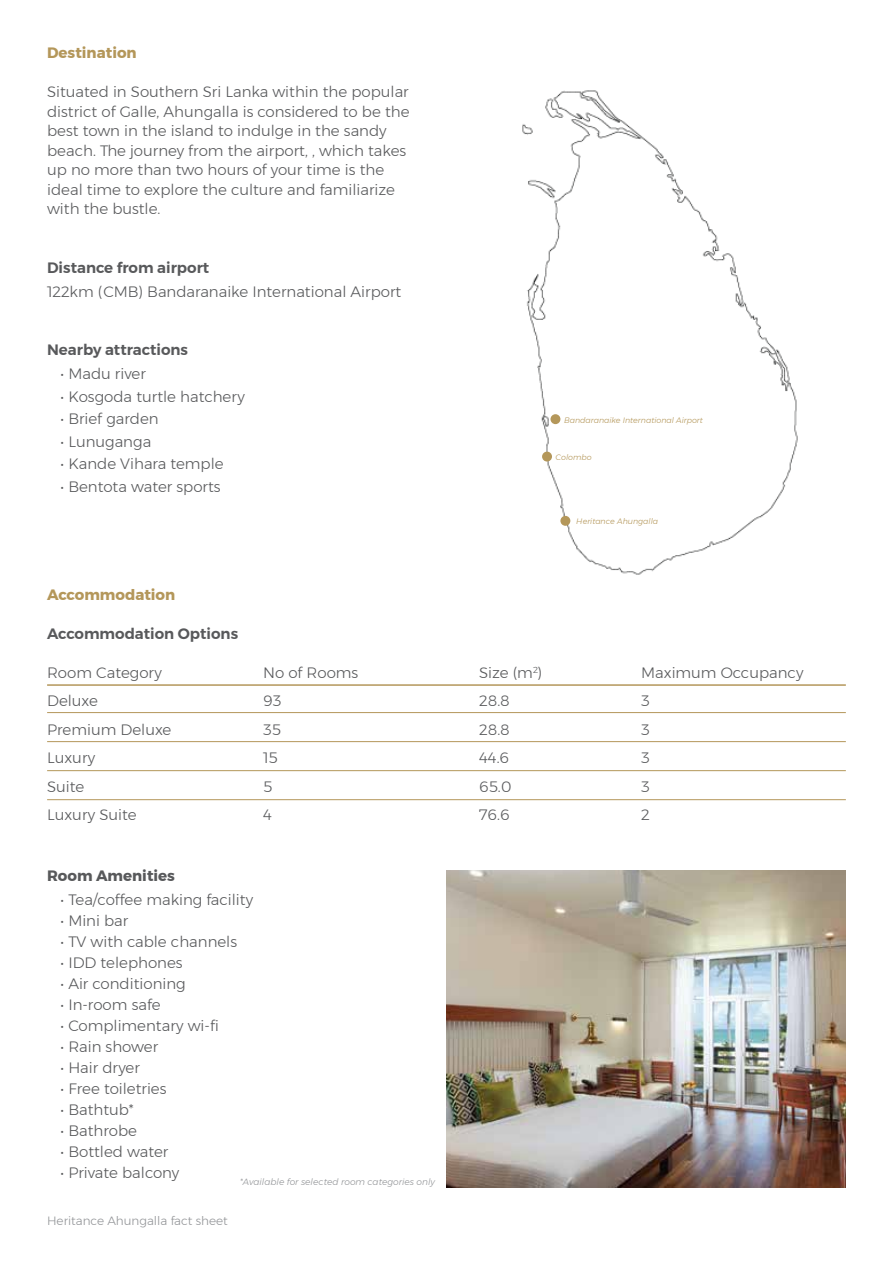
<style>
.page{position:relative;width:893px;height:1263px;background:#fff}
.page>*{position:absolute;margin:0;border:0;box-sizing:border-box;transform-origin:0 0}
.t1{font:300 15px/19.5px "Montserrat";color:#58595b}
.t2{font:600 15px "Montserrat";color:#58595b}
.t3{font:700 15px "Montserrat";color:#b4975a}
.t4{font:700 15px "Montserrat";color:#58595b}
.t5{font:300 12px "Montserrat";color:#939598}
.t6{font:italic 300 9px "Montserrat";color:#939598}
.t7{font:italic 300 7.8px "Montserrat";color:#b4975a}
</style>
<div class="page">
<img style="left:522px;top:90px;width:276px;height:485px">
<img style="left:446px;top:870px;width:400px;height:317px">
<hr style="left:47px;top:684px;width:799px;height:2px;background:#b4975a">
<hr style="left:47px;top:712px;width:799px;height:1px;background:#b4975a">
<hr style="left:47px;top:741px;width:799px;height:1px;background:#b4975a">
<hr style="left:47px;top:770px;width:799px;height:1px;background:#b4975a">
<hr style="left:47px;top:799px;width:799px;height:1px;background:#b4975a">
<div style="left:560px;top:516px;width:10px;height:10px;background:#b4975a;border-radius:50%"></div>
<div style="left:542px;top:452px;width:10px;height:9px;background:#b4975a;border-radius:50%"></div>
<div style="left:550px;top:414px;width:10px;height:10px;background:#b4975a;border-radius:50%"></div>
<p class="t3" style="left:47px;top:41px;width:91px">Destination</p>
<p class="t1" style="left:47px;top:82px;width:364px">Situated in Southern Sri Lanka within the popular district of Galle, Ahungalla is considered to be the best town in the island to indulge in the sandy beach. The journey from the airport, , which takes up no more than two hours of your time is the ideal time to explore the culture and familiarize with the bustle.</p>
<p class="t2" style="left:47px;top:256px;width:164px">Distance from airport</p>
<p class="t1" style="left:47px;top:281px;width:356px">122km (CMB) Bandaranaike International Airport</p>
<p class="t2" style="left:47px;top:338px;width:142px">Nearby attractions</p>
<p class="t1" style="left:61px;top:364px;width:87px">• Madu river</p>
<p class="t1" style="left:61px;top:386px;width:186px">• Kosgoda turtle hatchery</p>
<p class="t1" style="left:61px;top:409px;width:100px">• Brief garden</p>
<p class="t1" style="left:61px;top:431px;width:92px">• Lunuganga</p>
<p class="t1" style="left:61px;top:454px;width:165px">• Kande Vihara temple</p>
<p class="t1" style="left:61px;top:476px;width:162px">• Bentota water sports</p>
<p class="t7" style="left:564px;top:414px;width:140px">Bandaranaike International Airport</p>
<p class="t7" style="left:556px;top:451px;width:38px">Colombo</p>
<p class="t7" style="left:576px;top:515px;width:84px">Heritance Ahungalla</p>
<p class="t3" style="left:47px;top:582px;width:130px">Accommodation</p>
<p class="t2" style="left:47px;top:622px;width:193px">Accommodation Options</p>
<p class="t1" style="left:47px;top:663px;width:116px">Room Category</p>
<p class="t1" style="left:263px;top:663px;width:97px">No of Rooms</p>
<p class="t1" style="left:479px;top:663px;width:65px">Size (m<sup>2</sup>)</p>
<p class="t1" style="left:641px;top:663px;width:164px">Maximum Occupancy</p>
<p class="t1" style="left:47px;top:691px;width:52px">Deluxe</p>
<p class="t1" style="left:263px;top:691px;width:20px">93</p>
<p class="t1" style="left:479px;top:691px;width:32px">28.8</p>
<p class="t1" style="left:641px;top:691px;width:10px">3</p>
<p class="t1" style="left:47px;top:720px;width:126px">Premium Deluxe</p>
<p class="t1" style="left:263px;top:720px;width:19px">35</p>
<p class="t1" style="left:479px;top:720px;width:32px">28.8</p>
<p class="t1" style="left:641px;top:720px;width:10px">3</p>
<p class="t1" style="left:47px;top:748px;width:50px">Luxury</p>
<p class="t1" style="left:263px;top:748px;width:16px">15</p>
<p class="t1" style="left:479px;top:748px;width:32px">44.6</p>
<p class="t1" style="left:641px;top:748px;width:10px">3</p>
<p class="t1" style="left:47px;top:777px;width:39px">Suite</p>
<p class="t1" style="left:263px;top:777px;width:11px">5</p>
<p class="t1" style="left:479px;top:777px;width:34px">65.0</p>
<p class="t1" style="left:641px;top:777px;width:10px">3</p>
<p class="t1" style="left:47px;top:805px;width:91px">Luxury Suite</p>
<p class="t1" style="left:263px;top:805px;width:10px">4</p>
<p class="t1" style="left:479px;top:805px;width:32px">76.6</p>
<p class="t1" style="left:641px;top:805px;width:10px">2</p>
<p class="t4" style="left:47px;top:864px;width:129px">Room Amenities</p>
<p class="t1" style="left:61px;top:890px;width:194px">• Tea/coffee making facility</p>
<p class="t1" style="left:61px;top:911px;width:69px">• Mini bar</p>
<p class="t1" style="left:61px;top:932px;width:178px">• TV with cable channels</p>
<p class="t1" style="left:61px;top:953px;width:124px">• IDD telephones</p>
<p class="t1" style="left:61px;top:974px;width:127px">• Air conditioning</p>
<p class="t1" style="left:61px;top:995px;width:101px">• In-room safe</p>
<p class="t1" style="left:61px;top:1016px;width:160px">• Complimentary wi-fi</p>
<p class="t1" style="left:61px;top:1037px;width:99px">• Rain shower</p>
<p class="t1" style="left:61px;top:1058px;width:81px">• Hair dryer</p>
<p class="t1" style="left:61px;top:1079px;width:107px">• Free toiletries</p>
<p class="t1" style="left:61px;top:1100px;width:75px">• Bathtub*</p>
<p class="t1" style="left:61px;top:1121px;width:78px">• Bathrobe</p>
<p class="t1" style="left:61px;top:1142px;width:109px">• Bottled water</p>
<p class="t1" style="left:61px;top:1163px;width:120px">• Private balcony</p>
<p class="t6" style="left:240px;top:1175px;width:197px">*Available for selected room categories only</p>
<p class="t5" style="left:47px;top:1211px;width:182px">Heritance Ahungalla fact sheet</p>
</div>
